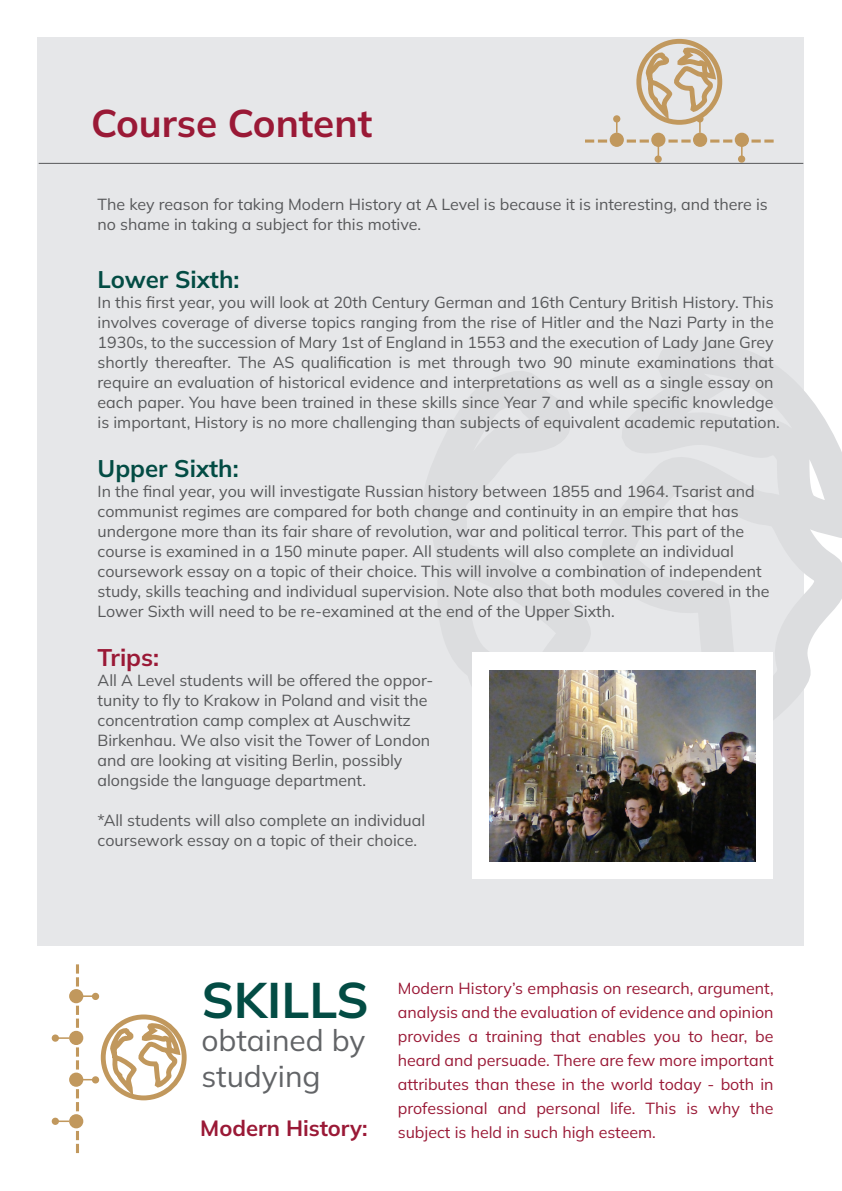
<style>
.page{position:relative;width:842px;height:1191px;background:#fff}
.page>*{position:absolute;margin:0;border:0;box-sizing:border-box;transform-origin:0 0}
.t1{font:700 50px "Mulish";color:#034c44}
.t2{font:700 38.6px "Mulish";color:#9a1936}
.t3{font:30px/36px "Mulish";color:#626467}
.t4{font:700 24px "Mulish";color:#034c44}
.t5{font:700 24px "Mulish";color:#9a1936}
.t6{font:700 22px "Mulish";color:#9a1936}
.t7{font:16px/20px "Mulish";color:#57585a}
.t8{font:16px/24px "Mulish";color:#9a1936;text-align:justify}
</style>
<div class="page">
<div style="left:37px;top:37px;width:766px;height:908px;background:#e6e7e9"></div>
<hr style="left:39px;top:163px;width:764px;height:1px;background:#57585a">
<svg style="left:585px;top:139px;width:22px;height:4px"></svg>
<svg style="left:751px;top:139px;width:10px;height:4px"></svg>
<svg style="left:764px;top:139px;width:10px;height:4px"></svg>
<div style="left:610px;top:133px;width:13px;height:13px;background:#c1985d;border-radius:50%"></div>
<div style="left:610px;top:133px;width:14px;height:14px;border:2px solid #c1985d;border-radius:50%"></div>
<svg style="left:627px;top:139px;width:22px;height:4px"></svg>
<div style="left:652px;top:133px;width:13px;height:13px;background:#c1985d;border-radius:50%"></div>
<div style="left:651px;top:133px;width:14px;height:14px;border:2px solid #c1985d;border-radius:50%"></div>
<svg style="left:668px;top:139px;width:10px;height:4px"></svg>
<svg style="left:681px;top:139px;width:10px;height:4px"></svg>
<div style="left:694px;top:133px;width:12px;height:13px;background:#c1985d;border-radius:50%"></div>
<div style="left:693px;top:133px;width:14px;height:14px;border:2px solid #c1985d;border-radius:50%"></div>
<svg style="left:710px;top:139px;width:22px;height:4px"></svg>
<div style="left:735px;top:133px;width:13px;height:13px;background:#c1985d;border-radius:50%"></div>
<div style="left:735px;top:133px;width:14px;height:14px;border:2px solid #c1985d;border-radius:50%"></div>
<svg style="left:614px;top:116px;width:6px;height:17px"></svg>
<div style="left:613px;top:115px;width:7px;height:7px;border:2px solid #c1985d;border-radius:50%"></div>
<svg style="left:655px;top:145px;width:6px;height:15px"></svg>
<div style="left:654px;top:155px;width:8px;height:8px;border:2px solid #c1985d;border-radius:50%"></div>
<svg style="left:739px;top:145px;width:5px;height:15px"></svg>
<div style="left:738px;top:155px;width:7px;height:8px;border:2px solid #c1985d;border-radius:50%"></div>
<svg style="left:642px;top:42px;width:76px;height:91px"></svg>
<div style="left:636px;top:39px;width:86px;height:86px;border:5px solid #c1985d;border-radius:50%"></div>
<svg style="left:76px;top:1131px;width:3px;height:22px"></svg>
<svg style="left:76px;top:964px;width:3px;height:22px"></svg>
<div style="left:70px;top:1115px;width:13px;height:12px;background:#c1985d;border-radius:50%"></div>
<div style="left:69px;top:1114px;width:14px;height:14px;border:2px solid #c1985d;border-radius:50%"></div>
<svg style="left:76px;top:1089px;width:3px;height:22px"></svg>
<div style="left:70px;top:1073px;width:13px;height:13px;background:#c1985d;border-radius:50%"></div>
<div style="left:69px;top:1072px;width:14px;height:14px;border:2px solid #c1985d;border-radius:50%"></div>
<svg style="left:76px;top:1047px;width:3px;height:22px"></svg>
<div style="left:70px;top:1031px;width:13px;height:13px;background:#c1985d;border-radius:50%"></div>
<div style="left:69px;top:1030px;width:14px;height:15px;border:2px solid #c1985d;border-radius:50%"></div>
<svg style="left:76px;top:1005px;width:3px;height:22px"></svg>
<div style="left:70px;top:989px;width:13px;height:13px;background:#c1985d;border-radius:50%"></div>
<div style="left:69px;top:989px;width:14px;height:14px;border:2px solid #c1985d;border-radius:50%"></div>
<svg style="left:52px;top:1118px;width:17px;height:6px"></svg>
<div style="left:52px;top:1117px;width:7px;height:7px;border:2px solid #c1985d;border-radius:50%"></div>
<svg style="left:52px;top:1035px;width:17px;height:6px"></svg>
<div style="left:52px;top:1034px;width:7px;height:7px;border:2px solid #c1985d;border-radius:50%"></div>
<svg style="left:82px;top:1077px;width:14px;height:5px"></svg>
<div style="left:92px;top:1076px;width:7px;height:7px;border:2px solid #c1985d;border-radius:50%"></div>
<svg style="left:82px;top:993px;width:14px;height:6px"></svg>
<div style="left:92px;top:992px;width:7px;height:8px;border:2px solid #c1985d;border-radius:50%"></div>
<svg style="left:105px;top:1020px;width:77px;height:74px"></svg>
<div style="left:101px;top:1014px;width:86px;height:86px;border:5px solid #c1985d;border-radius:50%"></div>
<svg style="left:602px;top:562px;width:240px;height:192px"></svg>
<svg style="left:803px;top:303px;width:39px;height:259px"></svg>
<div style="left:472px;top:653px;width:300px;height:226px;background:#fff"></div>
<img style="left:489px;top:670px;width:266px;height:191px">
<h2 class="t2" style="left:91px;top:97px;width:283px">Course Content</h2>
<p class="t7" style="left:98px;top:194px;width:672px">The key reason for taking Modern History at A Level is because it is interesting, and there is no shame in taking a subject for this motive.</p>
<h3 class="t4" style="left:98px;top:263px;width:143px">Lower Sixth:</h3>
<p class="t7" style="left:98px;top:292px;width:684px">In this first year, you will look at 20th Century German and 16th Century British History. This involves coverage of diverse topics ranging from the rise of Hitler and the Nazi Party in the 1930s, to the succession of Mary 1st of England in 1553 and the execution of Lady Jane Grey shortly thereafter. The AS qualification is met through two 90 minute examinations that require an evaluation of historical evidence and interpretations as well as a single essay on each paper. You have been trained in these skills since Year 7 and while specific knowledge is important, History is no more challenging than subjects of equivalent academic reputation.</p>
<h3 class="t4" style="left:98px;top:452px;width:143px">Upper Sixth:</h3>
<p class="t7" style="left:98px;top:481px;width:673px">In the final year, you will investigate Russian history between 1855 and 1964. Tsarist and communist regimes are compared for both change and continuity in an empire that has undergone more than its fair share of revolution, war and political terror. This part of the course is examined in a 150 minute paper. All students will also complete an individual coursework essay on a topic of their choice. This will involve a combination of independent study, skills teaching and individual supervision. Note also that both modules covered in the Lower Sixth will need to be re-examined at the end of the Upper Sixth.</p>
<h3 class="t5" style="left:98px;top:641px;width:63px">Trips:</h3>
<p class="t7" style="left:98px;top:669px;width:337px">All A Level students will be offered the oppor&shy;tunity to fly to Krakow in Poland and visit the concentration camp complex at Auschwitz Birkenhau. We also visit the Tower of London and are looking at visiting Berlin, possibly alongside the language department.</p>
<p class="t7" style="left:98px;top:809px;width:329px">*All students will also complete an individual coursework essay on a topic of their choice.</p>
<h1 class="t1" style="left:202px;top:966px;width:168px">SKILLS</h1>
<h3 class="t3" style="left:201px;top:1021px;width:165px">obtained by studying</h3>
<h3 class="t6" style="left:200px;top:1113px;width:169px">Modern History:</h3>
<p class="t8" style="left:398px;top:975px;width:377px">Modern History’s emphasis on research, argument, analysis and the evaluation of evidence and opinion provides a training that enables you to hear, be heard and persuade. There are few more important attributes than these in the world today - both in professional and personal life. This is why the subject is held in such high esteem.</p>
</div>
